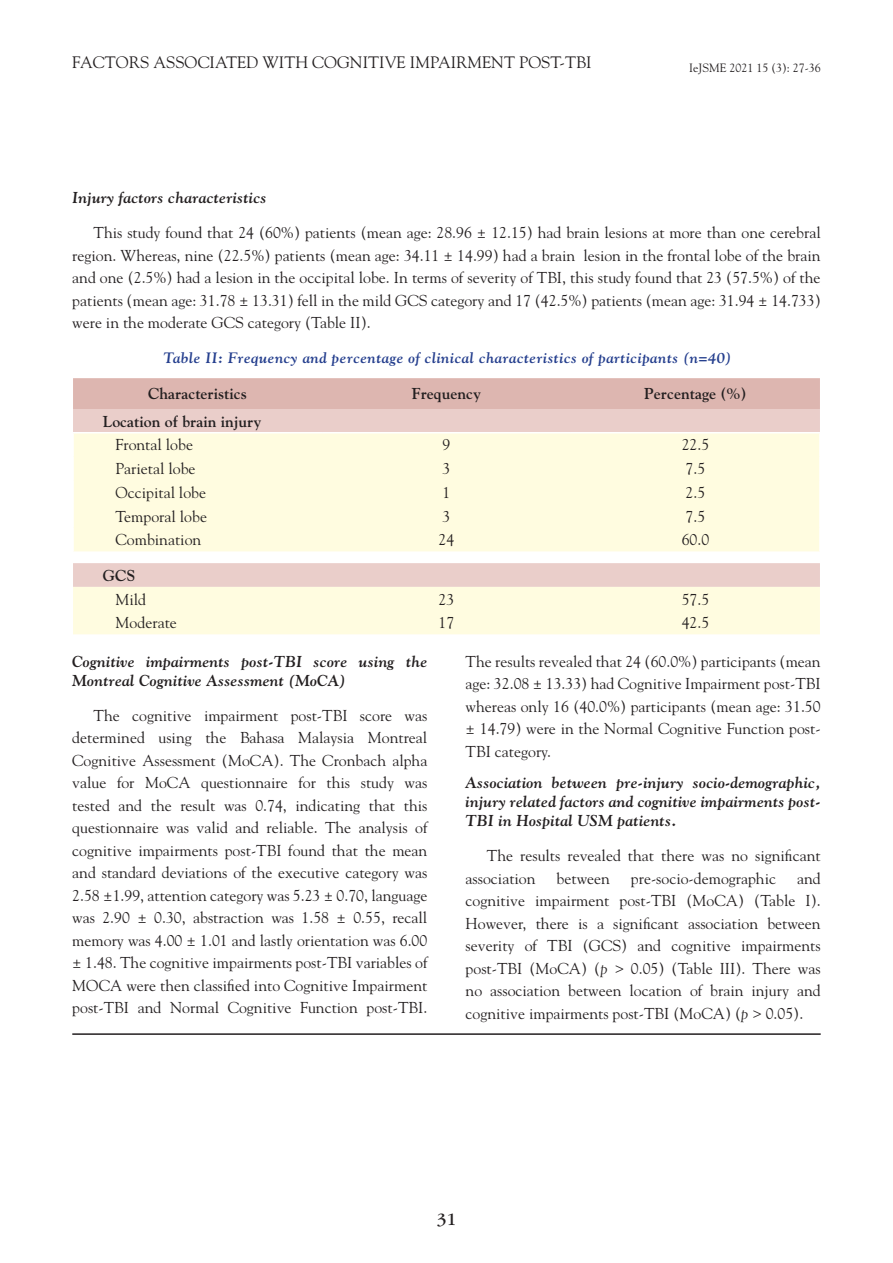
<style>
.page{position:relative;width:893px;height:1263px;background:#fff}
.page>*{position:absolute;margin:0;border:0;box-sizing:border-box;transform-origin:0 0}
.t1{font:18px "ITC Garamond Std";color:#231f20}
.code_Left{font:16.5px "Goudy Std";color:#231f20}
.abs_text{font:15.75px/22.5px "Goudy Std";color:#231f20;text-align:justify}
.abs_boldItalic{font:italic 700 15.75px/18.9px "Goudy Std";letter-spacing:.01em;color:#231f20}
.abs_bold{font:15.75px "Goudy Std";color:#231f20}
.abs_bold-2{font:700 15.75px "Goudy Std";color:#231f20}
.table_text{font:italic 700 15px "Goudy Std";letter-spacing:.03em;color:#253f8e}
.t2{font:12px "Goudy Std";color:#231f20}
.s1{font-style:italic}
</style>
<div class="page">
<hr style="left:72px;top:1033px;width:749px;height:2px;background:#231f20">
<div style="left:73px;top:378px;width:747px;height:31px;background:#ddb6b0"></div>
<div style="left:73px;top:409px;width:747px;height:23px;background:#eaceca"></div>
<svg style="left:73px;top:433px;width:747px;height:201px;background:#fcf6df"></svg>
<hr style="left:72px;top:433px;width:2px;height:23px;background:#fff">
<hr style="left:819px;top:433px;width:2px;height:23px;background:#fff">
<hr style="left:72px;top:456px;width:2px;height:24px;background:#fff">
<hr style="left:819px;top:456px;width:2px;height:24px;background:#fff">
<hr style="left:72px;top:480px;width:2px;height:24px;background:#fff">
<hr style="left:819px;top:480px;width:2px;height:24px;background:#fff">
<hr style="left:72px;top:504px;width:2px;height:24px;background:#fff">
<hr style="left:819px;top:504px;width:2px;height:24px;background:#fff">
<hr style="left:72px;top:528px;width:2px;height:23px;background:#fff">
<hr style="left:819px;top:528px;width:2px;height:23px;background:#fff">
<p class="code_Left" style="left:72px;top:52px;width:521px">FACTORS ASSOCIATED WITH COGNITIVE IMPAIRMENT POST-TBI</p>
<p class="t2" style="left:689px;top:61px;width:133px">IeJSME 2021 15 (3): 27-36</p>
<p class="abs_boldItalic" style="left:72px;top:188px;width:196px">Injury factors characteristics</p>
<p class="abs_text" style="left:72px;top:221px;width:750px;text-indent:21px">This study found that 24 (60%) patients (mean age: 28.96 ± 12.15) had brain lesions at more than one cerebral region. Whereas, nine (22.5%) patients (mean age: 34.11 ± 14.99) had a brain lesion in the frontal lobe of the brain and one (2.5%) had a lesion in the occipital lobe. In terms of severity of TBI, this study found that 23 (57.5%) of the patients (mean age: 31.78 ± 13.31) fell in the mild GCS category and 17 (42.5%) patients (mean age: 31.94 ± 14.733) were in the moderate GCS category (Table II).</p>
<p class="table_text" style="left:163px;top:348px;width:570px">Table II: Frequency and percentage of clinical characteristics of participants (n=40)</p>
<p class="abs_bold-2" style="left:148px;top:385px;width:100px">Characteristics</p>
<p class="abs_bold-2" style="left:412px;top:385px;width:71px">Frequency</p>
<p class="abs_bold-2" style="left:644px;top:385px;width:104px">Percentage (%)</p>
<p class="abs_bold-2" style="left:103px;top:412px;width:160px">Location of brain injury</p>
<p class="abs_bold" style="left:116px;top:435px;width:79px">Frontal lobe</p>
<p class="abs_bold" style="left:443px;top:435px;width:9px">9</p>
<p class="abs_bold" style="left:682px;top:435px;width:29px">22.5</p>
<p class="abs_bold" style="left:116px;top:459px;width:82px">Parietal lobe</p>
<p class="abs_bold" style="left:443px;top:459px;width:9px">3</p>
<p class="abs_bold" style="left:686px;top:459px;width:21px">7.5</p>
<p class="abs_bold" style="left:116px;top:483px;width:92px">Occipital lobe</p>
<p class="abs_bold" style="left:443px;top:483px;width:9px">1</p>
<p class="abs_bold" style="left:686px;top:483px;width:21px">2.5</p>
<p class="abs_bold" style="left:116px;top:506px;width:93px">Temporal lobe</p>
<p class="abs_bold" style="left:443px;top:506px;width:9px">3</p>
<p class="abs_bold" style="left:686px;top:506px;width:21px">7.5</p>
<p class="abs_bold" style="left:116px;top:530px;width:87px">Combination</p>
<p class="abs_bold" style="left:439px;top:530px;width:17px">24</p>
<p class="abs_bold" style="left:682px;top:530px;width:29px">60.0</p>
<p class="abs_bold-2" style="left:103px;top:566px;width:34px">GCS</p>
<p class="abs_bold" style="left:116px;top:589px;width:32px">Mild</p>
<p class="abs_bold" style="left:439px;top:589px;width:17px">23</p>
<p class="abs_bold" style="left:682px;top:589px;width:29px">57.5</p>
<p class="abs_bold" style="left:116px;top:613px;width:63px">Moderate</p>
<p class="abs_bold" style="left:439px;top:613px;width:17px">17</p>
<p class="abs_bold" style="left:682px;top:613px;width:29px">42.5</p>
<p class="abs_boldItalic" style="left:72px;top:651px;width:357px">Cognitive impairments post-TBI score using the<br>Montreal Cognitive Assessment (MoCA)</p>
<p class="abs_text" style="left:72px;top:704px;width:357px;text-indent:21px">The cognitive impairment post-TBI score was determined using the Bahasa Malaysia Montreal Cognitive Assessment (MoCA). The Cronbach alpha value for MoCA questionnaire for this study was tested and the result was 0.74, indicating that this questionnaire was valid and reliable. The analysis of cognitive impairments post-TBI found that the mean and standard deviations of the executive category was 2.58 ±1.99, attention category was 5.23 ± 0.70, language was 2.90 ± 0.30, abstraction was 1.58 ± 0.55, recall memory was 4.00 ± 1.01 and lastly orientation was 6.00 ± 1.48. The cognitive impairments post-TBI variables of MOCA were then classified into Cognitive Impairment post-TBI and Normal Cognitive Function post-TBI.</p>
<p class="abs_text" style="left:466px;top:650px;width:357px">The results revealed that 24 (60.0%) participants (mean age: 32.08 ± 13.33) had Cognitive Impairment post-TBI whereas only 16 (40.0%) participants (mean age: 31.50 ± 14.79) were in the Normal Cognitive Function post-TBI category.</p>
<p class="abs_boldItalic" style="left:466px;top:773px;width:357px;text-align:justify">Association between pre-injury socio-demographic, injury related factors and cognitive impairments post-TBI in Hospital USM patients.</p>
<p class="abs_text" style="left:466px;top:844px;width:357px;text-indent:21px">The results revealed that there was no significant association</p>
<p class="abs_text" style="left:466px;top:867px;width:357px;text-indent:331px">and cognitive impairment post-TBI (MoCA) (Table I).<br>However, there is a significant association between severity of TBI (GCS) and cognitive impairments post-TBI (MoCA) (<span class="s1">p</span> &gt; 0.05) (Table III). There was no association between location of brain injury and cognitive impairments post-TBI (MoCA) (<span class="s1">p</span> &gt; 0.05).</p>
<p class="abs_text" style="left:557px;top:867px;width:55px">between</p>
<p class="abs_text" style="left:631px;top:867px;width:147px">pre-socio-demographic</p>
<p class="t1" style="left:437px;top:1209px;width:21px">31</p>
</div>
